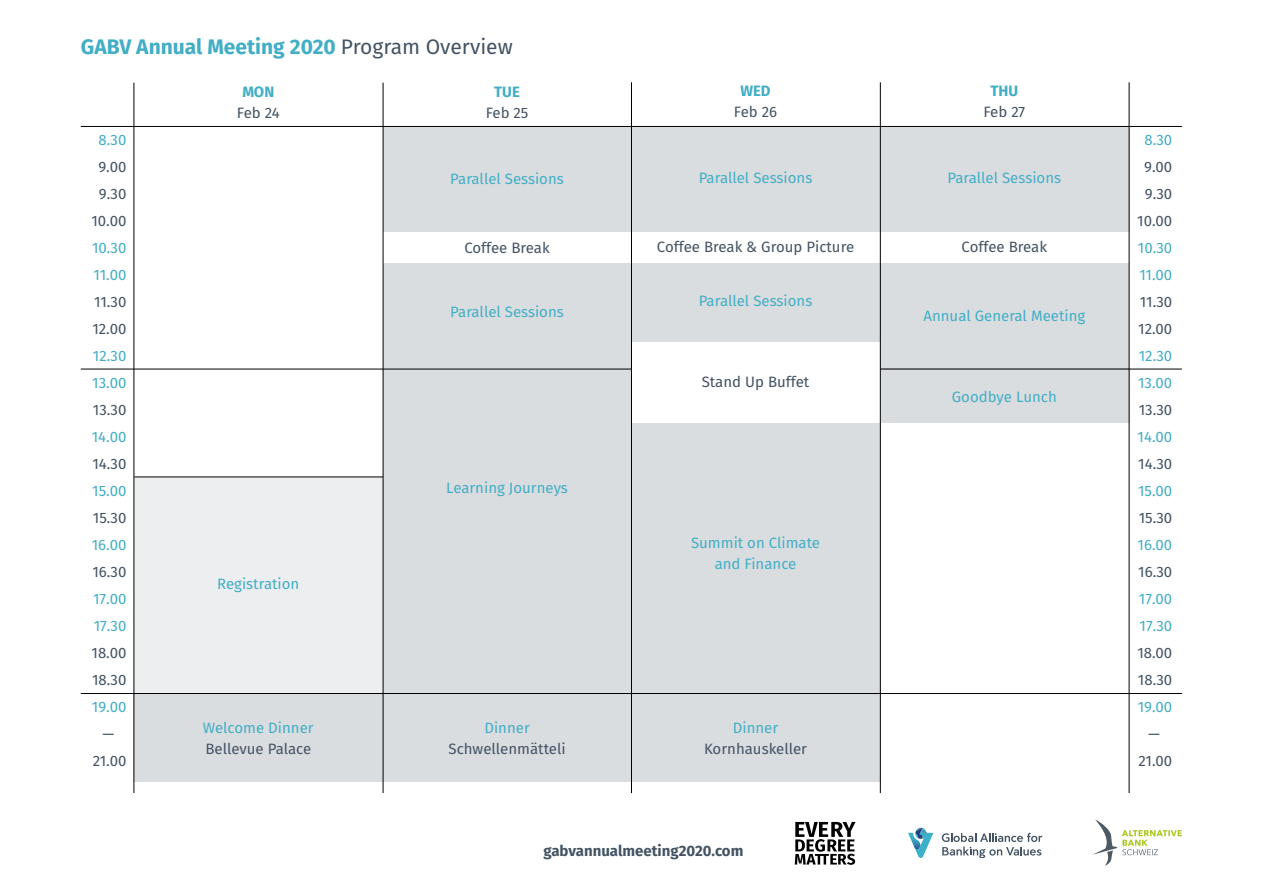
<style>
.page{position:relative;width:1263px;height:893px;background:#fff}
.page>*{position:absolute;margin:0;border:0;box-sizing:border-box;transform-origin:0 0}
.t1{font:700 21px "Fira Sans";color:#42aec5}
.t2{font:15px/27px "Fira Sans";color:#42aec5}
.t3{font:15px/27px "Fira Sans";color:#435363;text-align:center}
.t4{font:700 15px "Fira Sans";color:#435363}
.t5{font:700 15px "Fira Sans";color:#42aec5}
.s1{font-weight:400;color:#435363}
</style>
<div class="page">
<div style="left:383px;top:264px;width:248px;height:105px;background:#dadde0"></div>
<div style="left:383px;top:369px;width:248px;height:324px;background:#dadde0"></div>
<div style="left:631px;top:424px;width:250px;height:358px;background:#dadde0"></div>
<div style="left:383px;top:127px;width:746px;height:104px;background:#dadde0"></div>
<div style="left:631px;top:264px;width:249px;height:78px;background:#dadde0"></div>
<div style="left:383px;top:694px;width:248px;height:88px;background:#dadde0"></div>
<div style="left:134px;top:694px;width:249px;height:88px;background:#dadde0"></div>
<div style="left:880px;top:264px;width:249px;height:105px;background:#dadde0"></div>
<div style="left:881px;top:369px;width:248px;height:54px;background:#dadde0"></div>
<svg style="left:942px;top:833px;width:100px;height:25px"></svg>
<svg style="left:908px;top:828px;width:25px;height:30px"></svg>
<div style="left:134px;top:477px;width:249px;height:217px;background:#eceeef"></div>
<hr style="left:81px;top:126px;width:1101px;height:1px;background:#000">
<hr style="left:134px;top:477px;width:249px;height:1px;background:#000">
<hr style="left:81px;top:369px;width:551px;height:1px;background:#000">
<hr style="left:81px;top:693px;width:1101px;height:1px;background:#000">
<svg style="left:1093px;top:820px;width:89px;height:46px"></svg>
<hr style="left:383px;top:83px;width:1px;height:710px;background:#000">
<hr style="left:134px;top:83px;width:1px;height:710px;background:#000">
<hr style="left:631px;top:82px;width:1px;height:711px;background:#000">
<hr style="left:880px;top:82px;width:1px;height:711px;background:#000">
<hr style="left:1129px;top:82px;width:1px;height:711px;background:#000">
<hr style="left:880px;top:369px;width:302px;height:1px;background:#000">
<svg style="left:795px;top:822px;width:60px;height:43px"></svg>
<h1 class="t1" style="left:81px;top:29px;width:433px">GABV Annual Meeting 2020 <span class="s1">Program Overview</span></h1>
<p class="t2" style="left:99px;top:126px;width:29px">8.30</p>
<p class="t3" style="left:91px;top:153px;width:37px">9.00<br>9.30<br>10.00</p>
<p class="t2" style="left:92px;top:234px;width:36px">10.30<br>11.00</p>
<p class="t3" style="left:92px;top:288px;width:36px;text-align:left">11.30<br>12.00</p>
<p class="t2" style="left:92px;top:342px;width:36px">12.30<br>13.00</p>
<p class="t3" style="left:93px;top:396px;width:35px">13.30</p>
<p class="t2" style="left:92px;top:423px;width:36px">14.00</p>
<p class="t3" style="left:92px;top:450px;width:36px">14.30</p>
<p class="t2" style="left:92px;top:477px;width:36px">15.00</p>
<p class="t3" style="left:93px;top:504px;width:35px">15.30</p>
<p class="t2" style="left:92px;top:531px;width:36px">16.00</p>
<p class="t3" style="left:92px;top:558px;width:36px">16.30</p>
<p class="t2" style="left:93px;top:585px;width:35px">17.00<br>17.30</p>
<p class="t3" style="left:92px;top:639px;width:36px;text-align:left">18.00<br>18.30</p>
<p class="t2" style="left:92px;top:693px;width:36px">19.00</p>
<p class="t3" style="left:93px;top:720px;width:35px">—<br>21.00</p>
<p class="t5" style="left:242px;top:79px;width:33px">MON</p>
<p class="t3" style="left:237px;top:99px;width:44px">Feb 24</p>
<p class="t2" style="left:217px;top:570px;width:84px">Registration</p>
<p class="t2" style="left:203px;top:714px;width:112px">Welcome Dinner</p>
<p class="t3" style="left:205px;top:735px;width:107px">Bellevue Palace</p>
<p class="t5" style="left:494px;top:79px;width:27px">TUE</p>
<p class="t3" style="left:486px;top:99px;width:44px">Feb 25</p>
<p class="t2" style="left:450px;top:165px;width:115px">Parallel Sessions</p>
<p class="t3" style="left:464px;top:234px;width:87px">Coffee Break</p>
<p class="t2" style="left:450px;top:298px;width:115px">Parallel Sessions</p>
<p class="t2" style="left:446px;top:474px;width:123px">Learning Journeys</p>
<p class="t2" style="left:484px;top:714px;width:47px">Dinner</p>
<p class="t3" style="left:448px;top:735px;width:119px">Schwellenmätteli</p>
<p class="t5" style="left:740px;top:78px;width:32px">WED</p>
<p class="t3" style="left:734px;top:98px;width:45px">Feb 26</p>
<p class="t2" style="left:699px;top:164px;width:115px">Parallel Sessions</p>
<p class="t3" style="left:657px;top:233px;width:199px">Coffee Break &amp; Group Picture</p>
<p class="t2" style="left:699px;top:287px;width:115px">Parallel Sessions</p>
<p class="t3" style="left:702px;top:368px;width:109px">Stand Up Buffet</p>
<p class="t2" style="left:691px;top:532px;width:131px;line-height:21px;text-align:center">Summit on Climate and Finance</p>
<p class="t2" style="left:733px;top:713px;width:47px">Dinner</p>
<p class="t3" style="left:704px;top:734px;width:105px">Kornhauskeller</p>
<p class="t4" style="left:543px;top:838px;width:201px">gabvannualmeeting2020.com</p>
<p class="t5" style="left:990px;top:78px;width:29px">THU</p>
<p class="t3" style="left:983px;top:98px;width:43px">Feb 27</p>
<p class="t2" style="left:947px;top:164px;width:115px">Parallel Sessions</p>
<p class="t3" style="left:962px;top:233px;width:87px">Coffee Break</p>
<p class="t2" style="left:923px;top:302px;width:163px">Annual General Meeting</p>
<p class="t2" style="left:952px;top:383px;width:106px">Goodbye Lunch</p>
<p class="t2" style="left:1144px;top:126px;width:29px">8.30</p>
<p class="t3" style="left:1137px;top:153px;width:37px">9.00<br>9.30<br>10.00</p>
<p class="t2" style="left:1138px;top:234px;width:36px">10.30<br>11.00</p>
<p class="t3" style="left:1138px;top:288px;width:36px;text-align:left">11.30<br>12.00</p>
<p class="t2" style="left:1138px;top:342px;width:36px">12.30<br>13.00</p>
<p class="t3" style="left:1139px;top:396px;width:35px">13.30</p>
<p class="t2" style="left:1138px;top:423px;width:36px">14.00</p>
<p class="t3" style="left:1138px;top:450px;width:36px">14.30</p>
<p class="t2" style="left:1138px;top:477px;width:36px">15.00</p>
<p class="t3" style="left:1139px;top:504px;width:35px">15.30</p>
<p class="t2" style="left:1137px;top:531px;width:36px">16.00</p>
<p class="t3" style="left:1138px;top:558px;width:36px">16.30</p>
<p class="t2" style="left:1139px;top:585px;width:35px">17.00<br>17.30</p>
<p class="t3" style="left:1137px;top:639px;width:36px;text-align:left">18.00<br>18.30</p>
<p class="t2" style="left:1138px;top:693px;width:36px">19.00</p>
<p class="t3" style="left:1138px;top:720px;width:35px">—<br>21.00</p>
</div>
